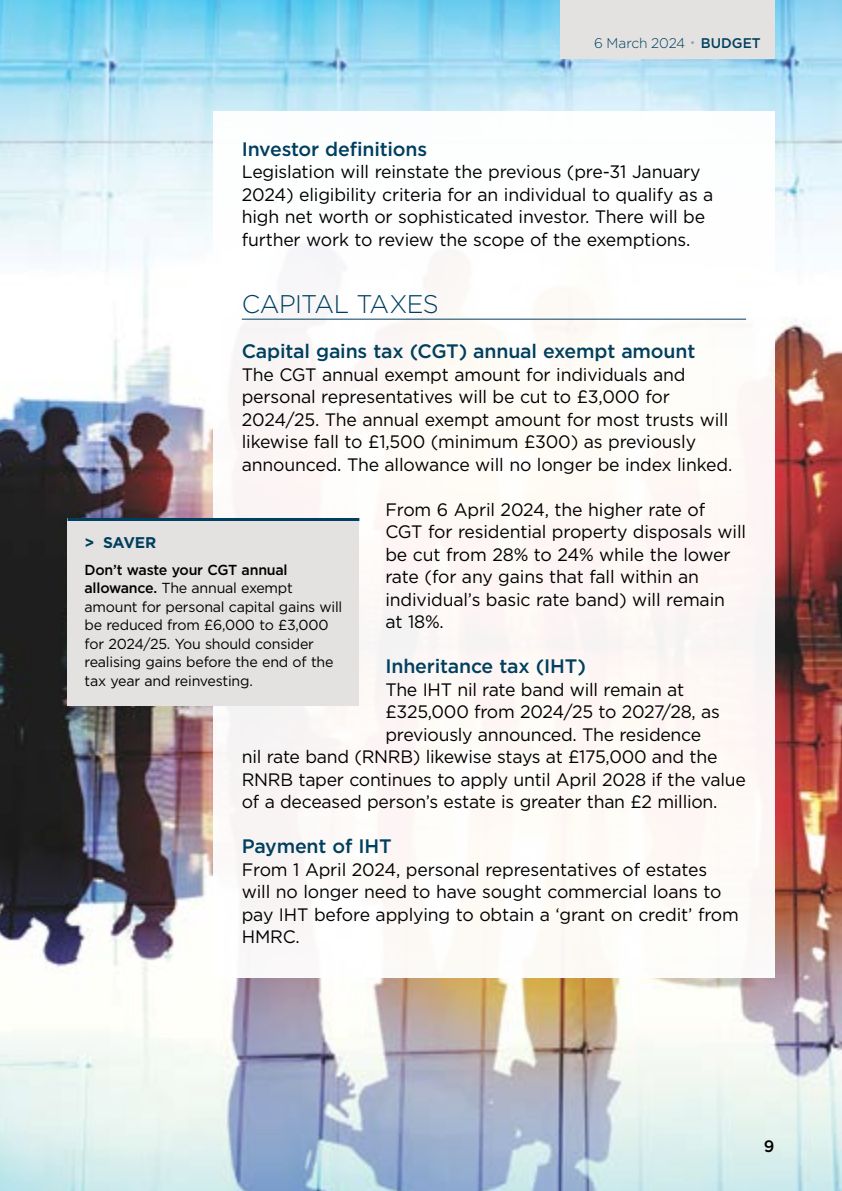
<style>
.page{position:relative;width:842px;height:1191px;background:#fff}
.page>*{position:absolute;margin:0;border:0;box-sizing:border-box;transform-origin:0 0}
.t1{font:300 25.6px "Gotham";letter-spacing:-.025em;color:#003f5f}
.t2{font:500 19.6px "Gotham";letter-spacing:-.01em;color:#003f5f}
.t3{font:18px/22.4px "Gotham";letter-spacing:-.01em;color:#000}
.t4{font:500 16.4px "Gotham";color:#000}
.t5{font:700 15.6px "Gotham";letter-spacing:-.02em;color:#003f5f}
.t6{font:14.4px/18.6px "Gotham";letter-spacing:-.015em;color:#000}
.t7{font:300 14px "Gotham";letter-spacing:-.01em;color:#003f5f}
.t8{font:500 14px "Gotham";color:#003f5f}
.s1{font-weight:300}
.s2{font-weight:500}
</style>
<div class="page">
<img style="left:0;top:0;width:842px;height:1191px">
<div style="left:560px;top:0;width:214px;height:58px;background:#e3e2e0"></div>
<div style="left:213px;top:111px;width:561px;height:866px;background:#fdfbf7"></div>
<hr style="left:242px;top:319px;width:504px;height:1px;background:#003f5f">
<div style="left:68px;top:518px;width:291px;height:187px;background:#e3e2e0"></div>
<hr style="left:68px;top:518px;width:291px;height:3px;background:#003f5f">
<p class="t7" style="left:594px;top:34px;width:93px">6 March 2024</p>
<p class="t7" style="left:590px;top:34px;width:14px">15</p>
<p class="t8" style="left:677px;top:34px;width:85px"><span class="s1">3</span> <sup>●</sup> BUDGET</p>
<p class="t2" style="left:242px;top:136px;width:187px">Investor definitions</p>
<p class="t3" style="left:242px;top:160px;width:473px">Legislation will reinstate the previous (pre-31 January 2024) eligibility criteria for an individual to qualify as a high net worth or sophisticated investor. There will be further work to review the scope of the exemptions.</p>
<h1 class="t1" style="left:242px;top:288px;width:199px">CAPITAL TAXES</h1>
<p class="t2" style="left:242px;top:338px;width:455px">Capital gains tax (CGT) annual exempt amount</p>
<p class="t3" style="left:242px;top:363px;width:492px">The CGT annual exempt amount for individuals and personal representatives will be cut to £3,000 for 2024/25. The annual exempt amount for most trusts will likewise fall to £1,500 (minimum £300) as previously announced. The allowance will no longer be index linked.</p>
<p class="t3" style="left:385px;top:498px;width:362px">From 6 April 2024, the higher rate of CGT for residential property disposals will be cut from 28% to 24% while the lower rate (for any gains that fall within an individual’s basic rate band) will remain at 18%.</p>
<p class="t2" style="left:385px;top:653px;width:202px">Inheritance tax (IHT)</p>
<p class="t3" style="left:385px;top:678px;width:300px">The IHT nil rate band will remain at</p>
<p class="t3" style="left:385px;top:700px;width:336px">£325,000 from 2024/25 to 2027/28, as</p>
<p class="t3" style="left:385px;top:723px;width:317px">previously announced. The residence</p>
<p class="t3" style="left:242px;top:745px;width:477px">nil rate band (RNRB) likewise stays at £175,000 and the</p>
<p class="t3" style="left:242px;top:768px;width:505px">RNRB taper continues to apply until April 2028 if the value</p>
<p class="t3" style="left:242px;top:790px;width:477px">of a deceased person’s estate is greater than £2 million.</p>
<p class="t2" style="left:242px;top:833px;width:152px">Payment of IHT</p>
<p class="t3" style="left:242px;top:858px;width:499px">From 1 April 2024, personal representatives of estates will no longer need to have sought commercial loans to pay IHT before applying to obtain a ‘grant on credit’ from HMRC.</p>
<p class="t5" style="left:85px;top:532px;width:73px">&gt; SAVER</p>
<p class="t6" style="left:85px;top:560px;width:259px"><span class="s2">Don’t waste your CGT annual allowance.</span> The annual exempt amount for personal capital gains will be reduced from £6,000 to £3,000 for 2024/25. You should consider realising gains before the end of the tax year and reinvesting.</p>
<p class="t4" style="left:764px;top:1135px;width:12px">9</p>
</div>
